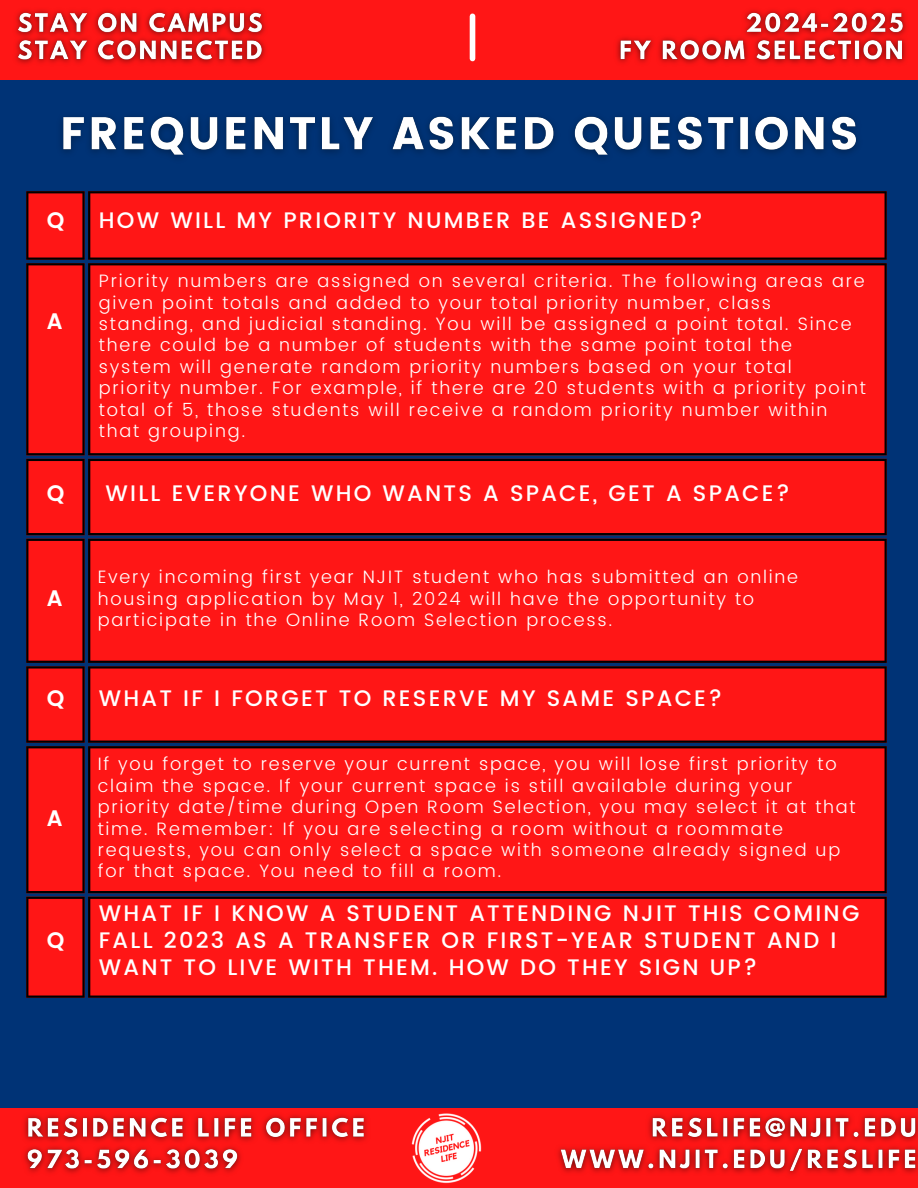
<style>
.page{position:relative;width:918px;height:1188px;background:#003376}
.page>*{position:absolute;margin:0;border:0;box-sizing:border-box;transform-origin:0 0}
.t1{font:500 22.5px/27px "Poppins";letter-spacing:.1em;color:#fff}
.t2{font:600 22.5px "Poppins";color:#fff}
.t3{font:300 18px/21.3px "Poppins";letter-spacing:.1em;color:#fff}
</style>
<div class="page">
<div style="left:0;top:0;width:918px;height:80px;background:#ff1616"></div>
<div style="left:0;top:1108px;width:918px;height:80px;background:#ff1616"></div>
<img style="left:15px;top:9px;width:251px;height:55px">
<img style="left:616px;top:10px;width:291px;height:54px">
<div style="left:470px;top:16px;width:5px;height:43px;background:#fff"></div>
<img style="left:24px;top:1114px;width:343px;height:60px">
<img style="left:411px;top:1113px;width:71px;height:71px">
<img style="left:557px;top:1114px;width:361px;height:61px">
<div style="left:26px;top:193px;width:861px;height:803px;background:#ff1616"></div>
<hr style="left:26px;top:193px;width:2px;height:65px;background:#000">
<hr style="left:82px;top:193px;width:3px;height:65px;background:#000">
<hr style="left:26px;top:191px;width:59px;height:2px;background:#000">
<hr style="left:26px;top:258px;width:59px;height:2px;background:#000">
<hr style="left:88px;top:193px;width:2px;height:65px;background:#000">
<hr style="left:885px;top:193px;width:2px;height:65px;background:#000">
<hr style="left:88px;top:191px;width:799px;height:2px;background:#000">
<hr style="left:88px;top:258px;width:799px;height:2px;background:#000">
<hr style="left:26px;top:265px;width:2px;height:188px;background:#000">
<hr style="left:82px;top:265px;width:3px;height:188px;background:#000">
<hr style="left:26px;top:263px;width:59px;height:2px;background:#000">
<hr style="left:26px;top:453px;width:59px;height:2px;background:#000">
<hr style="left:88px;top:265px;width:2px;height:188px;background:#000">
<hr style="left:885px;top:265px;width:2px;height:188px;background:#000">
<hr style="left:88px;top:263px;width:799px;height:2px;background:#000">
<hr style="left:88px;top:453px;width:799px;height:2px;background:#000">
<hr style="left:26px;top:461px;width:2px;height:72px;background:#000">
<hr style="left:82px;top:461px;width:3px;height:72px;background:#000">
<hr style="left:26px;top:459px;width:59px;height:2px;background:#000">
<hr style="left:26px;top:533px;width:59px;height:2px;background:#000">
<hr style="left:88px;top:461px;width:2px;height:72px;background:#000">
<hr style="left:885px;top:461px;width:2px;height:72px;background:#000">
<hr style="left:88px;top:459px;width:799px;height:2px;background:#000">
<hr style="left:88px;top:533px;width:799px;height:2px;background:#000">
<hr style="left:26px;top:541px;width:2px;height:120px;background:#000">
<hr style="left:82px;top:541px;width:3px;height:120px;background:#000">
<hr style="left:26px;top:539px;width:59px;height:2px;background:#000">
<hr style="left:26px;top:661px;width:59px;height:2px;background:#000">
<hr style="left:88px;top:541px;width:2px;height:120px;background:#000">
<hr style="left:885px;top:541px;width:2px;height:120px;background:#000">
<hr style="left:88px;top:539px;width:799px;height:2px;background:#000">
<hr style="left:88px;top:661px;width:799px;height:2px;background:#000">
<hr style="left:26px;top:669px;width:2px;height:72px;background:#000">
<hr style="left:82px;top:669px;width:3px;height:72px;background:#000">
<hr style="left:26px;top:666px;width:59px;height:3px;background:#000">
<hr style="left:26px;top:741px;width:59px;height:2px;background:#000">
<hr style="left:88px;top:669px;width:2px;height:72px;background:#000">
<hr style="left:885px;top:669px;width:2px;height:72px;background:#000">
<hr style="left:88px;top:666px;width:799px;height:3px;background:#000">
<hr style="left:88px;top:741px;width:799px;height:2px;background:#000">
<hr style="left:26px;top:748px;width:2px;height:143px;background:#000">
<hr style="left:82px;top:748px;width:3px;height:143px;background:#000">
<hr style="left:26px;top:746px;width:59px;height:2px;background:#000">
<hr style="left:26px;top:891px;width:59px;height:2px;background:#000">
<hr style="left:88px;top:748px;width:2px;height:143px;background:#000">
<hr style="left:885px;top:748px;width:2px;height:143px;background:#000">
<hr style="left:88px;top:746px;width:799px;height:2px;background:#000">
<hr style="left:88px;top:891px;width:799px;height:2px;background:#000">
<hr style="left:26px;top:899px;width:2px;height:97px;background:#000">
<hr style="left:82px;top:899px;width:3px;height:97px;background:#000">
<hr style="left:26px;top:897px;width:59px;height:2px;background:#000">
<hr style="left:26px;top:996px;width:59px;height:2px;background:#000">
<hr style="left:88px;top:899px;width:2px;height:97px;background:#000">
<hr style="left:885px;top:899px;width:2px;height:97px;background:#000">
<hr style="left:88px;top:897px;width:799px;height:2px;background:#000">
<hr style="left:88px;top:996px;width:799px;height:2px;background:#000">
<img style="left:61px;top:116px;width:797px;height:42px">
<h2 class="t2" style="left:47px;top:207px;width:19px">Q</h2>
<p class="t1" style="left:99px;top:207px;width:606px">HOW WILL MY PRIORITY NUMBER BE ASSIGNED?</p>
<p class="t2" style="left:47px;top:308px;width:17px">A</p>
<p class="t3" style="left:99px;top:270px;width:769px">Priority numbers are assigned on several criteria. The following areas are given point totals and added to your total priority number, class standing, and judicial standing. You will be assigned a point total. Since there could be a number of students with the same point total the system will generate random priority numbers based on your total priority number. For example, if there are 20 students with a priority point total of 5, those students will receive a random priority number within that grouping.</p>
<h2 class="t2" style="left:47px;top:480px;width:19px">Q</h2>
<p class="t1" style="left:106px;top:480px;width:686px">WILL EVERYONE WHO WANTS A SPACE, GET A SPACE?</p>
<p class="t2" style="left:47px;top:585px;width:17px">A</p>
<p class="t3" style="left:98px;top:566px;width:702px">Every incoming first year NJIT student who has submitted an online housing application by May 1, 2024 will have the opportunity to participate in the Online Room Selection process.</p>
<h2 class="t2" style="left:47px;top:685px;width:19px">Q</h2>
<p class="t1" style="left:99px;top:684px;width:625px">WHAT IF I FORGET TO RESERVE MY SAME SPACE?</p>
<p class="t2" style="left:47px;top:805px;width:17px">A</p>
<h2 class="t2" style="left:47px;top:927px;width:19px">Q</h2>
<p class="t3" style="left:98px;top:754px;width:760px">If you forget to reserve your current space, you will lose first priority to claim the space. If your current space is still available during your priority date/time during Open Room Selection, you may select it at that time. Remember: If you are selecting a room without a roommate requests, you can only select a space with someone already signed up for that space. You need to fill a room.</p>
<p class="t1" style="left:99px;top:900px;width:762px">WHAT IF I KNOW A STUDENT ATTENDING NJIT THIS COMING<br>FALL 2023 AS A TRANSFER OR FIRST-YEAR STUDENT AND I<br>WANT TO LIVE WITH THEM. HOW DO THEY SIGN UP?</p>
</div>
